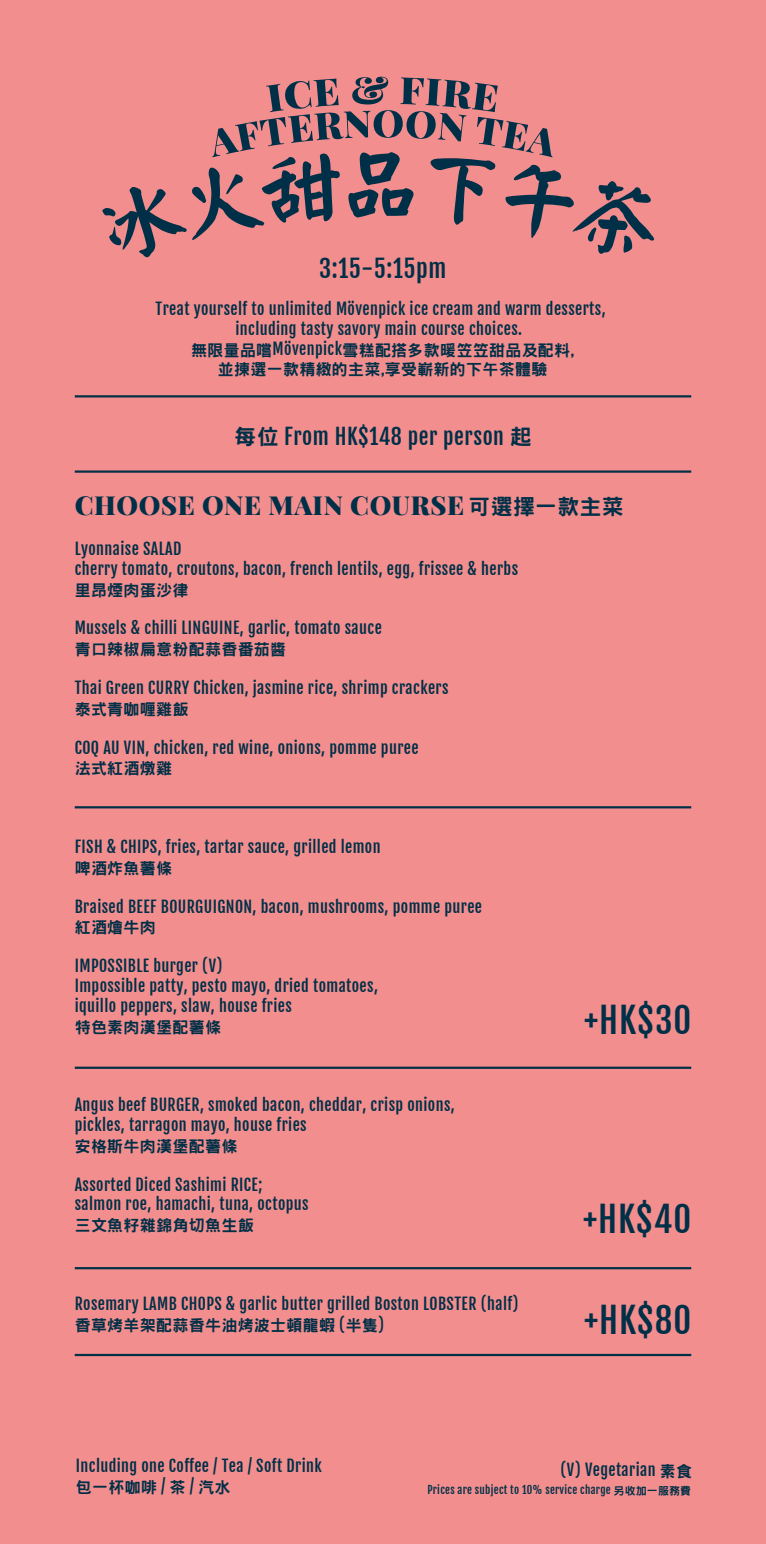
<style>
.page{position:relative;width:766px;height:1544px;background:#fff}
.page>*{position:absolute;margin:0;border:0;box-sizing:border-box;transform-origin:0 0}
.t1{font:34.65px "Fjalla One";letter-spacing:.025em;color:#003047}
.t2{font:900 26.32px "Playfair Display";letter-spacing:.025em;color:#003047}
.t3{font:24.07px "Fjalla One";letter-spacing:.025em;color:#003047}
.t4{font:21.6px "Fjalla One";letter-spacing:.025em;color:#003047}
.t5{font:15.97px/19.8px "Fjalla One";letter-spacing:.025em;color:#003047}
.t6{font:800 15.97px/19.8px "Han Wang Hei";letter-spacing:.025em;color:#003047;text-align:center}
.t7{font:10.8px "Fjalla One";letter-spacing:.025em;color:#003047}
.s1{font-family:"Fjalla One";font-weight:400}
.s2{font-family:"Han Wang Hei";font-weight:800}
.s3{font-family:"Han Wang Hei";font-weight:800;font-size:21.6px}
</style>
<div class="page">
<div style="left:0;top:0;width:765px;height:1543px;background:#f38e8e"></div>
<hr style="left:75px;top:395px;width:616px;height:2px;background:#003047">
<hr style="left:75px;top:470px;width:616px;height:3px;background:#003047">
<hr style="left:75px;top:1066px;width:616px;height:3px;background:#003047">
<hr style="left:75px;top:1267px;width:616px;height:2px;background:#003047">
<svg style="left:102px;top:77px;width:552px;height:181px"></svg>
<hr style="left:75px;top:1353px;width:616px;height:3px;background:#003047">
<hr style="left:75px;top:806px;width:616px;height:2px;background:#003047">
<h3 class="t3" style="left:319px;top:253px;width:129px">3:15-5:15pm</h3>
<p class="t5" style="left:155px;top:299px;width:451px;text-align:center">Treat yourself to unlimited Mövenpick ice cream and warm desserts, including tasty savory main course choices.</p>
<p class="t6" style="left:191px;top:340px;width:384px">無限量品嚐<span class="s1">Mövenpick</span>雪糕配搭多款暖笠笠甜品及配料,並揀選一款精緻的主菜,享受嶄新的下午茶體驗</p>
<h3 class="t4" style="left:234px;top:423px;width:298px"><span class="s2">每位</span> From HK$148 per person <span class="s2">起</span></h3>
<h2 class="t2" style="left:75px;top:484px;width:550px">CHOOSE ONE MAIN COURSE <span class="s3">可選擇一款主菜</span></h2>
<p class="t5" style="left:75px;top:539px;width:445px">Lyonnaise SALAD<br>cherry tomato, croutons, bacon, french lentils, egg, frissee &amp; herbs</p>
<p class="t6" style="left:75px;top:580px;width:115px">里昂煙肉蛋沙律</p>
<p class="t5" style="left:75px;top:618px;width:308px">Mussels &amp; chilli LINGUINE, garlic, tomato sauce</p>
<p class="t6" style="left:75px;top:639px;width:213px">青口辣椒扁意粉配蒜香番茄醬</p>
<p class="t5" style="left:75px;top:678px;width:375px">Thai Green CURRY Chicken, jasmine rice, shrimp crackers</p>
<p class="t6" style="left:75px;top:699px;width:115px">泰式青咖喱雞飯</p>
<p class="t5" style="left:75px;top:737px;width:345px">COQ AU VIN, chicken, red wine, onions, pomme puree</p>
<p class="t6" style="left:75px;top:759px;width:99px">法式紅酒燉雞</p>
<p class="t5" style="left:75px;top:836px;width:307px">FISH &amp; CHIPS, fries, tartar sauce, grilled lemon</p>
<p class="t6" style="left:75px;top:858px;width:99px">啤酒炸魚薯條</p>
<p class="t5" style="left:75px;top:896px;width:408px">Braised BEEF BOURGUIGNON, bacon, mushrooms, pomme puree</p>
<p class="t6" style="left:75px;top:917px;width:83px">紅酒燴牛肉</p>
<p class="t5" style="left:75px;top:956px;width:305px">IMPOSSIBLE burger (V)<br>Impossible patty, pesto mayo, dried tomatoes, iquillo peppers, slaw, house fries</p>
<p class="t6" style="left:75px;top:1017px;width:148px">特色素肉漢堡配薯條</p>
<p class="t5" style="left:75px;top:1095px;width:381px">Angus beef BURGER, smoked bacon, cheddar, crisp onions, pickles, tarragon mayo, house fries</p>
<p class="t6" style="left:75px;top:1136px;width:164px">安格斯牛肉漢堡配薯條</p>
<p class="t5" style="left:75px;top:1174px;width:235px">Assorted Diced Sashimi RICE; salmon roe, hamachi, tuna, octopus</p>
<p class="t6" style="left:75px;top:1215px;width:180px">三文魚籽雜錦角切魚生飯</p>
<p class="t5" style="left:75px;top:1293px;width:445px">Rosemary LAMB CHOPS &amp; garlic butter grilled Boston LOBSTER (half)</p>
<p class="t6" style="left:75px;top:1315px;width:311px">香草烤羊架配蒜香牛油烤波士頓龍蝦 <span class="s1">(</span>半隻<span class="s1">)</span></p>
<h1 class="t1" style="left:584px;top:999px;width:108px">+HK$30</h1>
<h1 class="t1" style="left:583px;top:1197px;width:110px">+HK$40</h1>
<h1 class="t1" style="left:584px;top:1298px;width:109px">+HK$80</h1>
<p class="t5" style="left:76px;top:1456px;width:247px">Including one Coffee / Tea / Soft Drink</p>
<p class="t6" style="left:76px;top:1477px;width:156px">包一杯咖啡 <span class="s1">/</span> 茶 <span class="s1">/</span> 汽水</p>
<p class="t5" style="left:560px;top:1459px;width:133px">(V) Vegetarian <span class="s2">素食</span></p>
<p class="t7" style="left:427px;top:1483px;width:265px">Prices are subject to 10% service charge <span class="s2">另收加一服務費</span></p>
</div>
